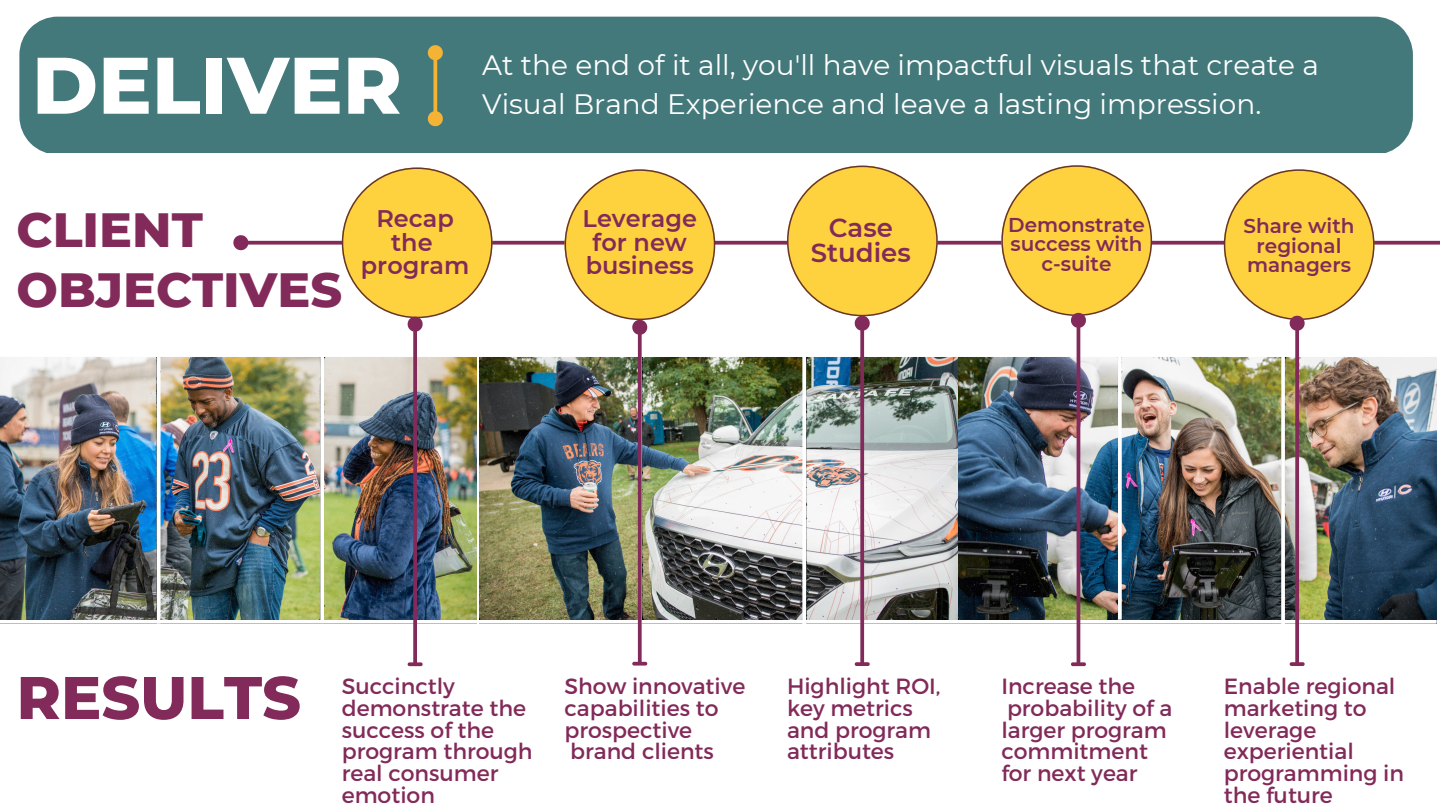
<style>
.page{position:relative;width:1440px;height:810px;background:#fff}
.page>*{position:absolute;margin:0;border:0;box-sizing:border-box;transform-origin:0 0}
.t1{font:800 80px "Montserrat";color:#fff}
.t2{font:800 60px "Montserrat";color:#822a59}
.t3{font:800 49px "Montserrat";color:#822a59}
.t4{font:28px "Montserrat";color:#fff}
.t5{font:600 26px/25.5px "Montserrat";color:#822a59;text-align:center}
.t6{font:600 24px/23.2px "Montserrat";color:#822a59;text-align:center}
.t7{font:22px/21.8px "Montserrat";color:#822a59}
.t8{font:600 20px/19.5px "Montserrat";color:#822a59;text-align:center}
</style>
<div class="page">
<div style="left:19px;top:17px;width:1394px;height:136px;background:#44797b"></div>
<svg style="left:433px;top:63px;width:4px;height:46px"></svg>
<svg style="left:425px;top:43px;width:21px;height:20px"></svg>
<svg style="left:425px;top:109px;width:21px;height:20px"></svg>
<svg style="left:251px;top:241px;width:1189px;height:4px;background:#8e406a"></svg>
<svg style="left:233px;top:235px;width:18px;height:16px"></svg>
<img style="left:1px;top:357px;width:476px;height:263px">
<img style="left:479px;top:357px;width:958px;height:263px">
<svg style="left:157px;top:357px;width:4px;height:263px"></svg>
<svg style="left:320px;top:357px;width:4px;height:263px"></svg>
<svg style="left:802px;top:357px;width:4px;height:263px"></svg>
<svg style="left:0;top:620px;width:1437px;height:4px"></svg>
<svg style="left:1118px;top:357px;width:4px;height:263px"></svg>
<svg style="left:1281px;top:357px;width:4px;height:267px"></svg>
<svg style="left:860px;top:333px;width:4px;height:329px"></svg>
<svg style="left:787px;top:166px;width:151px;height:167px"></svg>
<svg style="left:855px;top:662px;width:15px;height:4px"></svg>
<svg style="left:638px;top:337px;width:4px;height:325px"></svg>
<svg style="left:565px;top:169px;width:150px;height:168px"></svg>
<svg style="left:632px;top:662px;width:15px;height:4px"></svg>
<svg style="left:413px;top:334px;width:4px;height:328px"></svg>
<svg style="left:342px;top:167px;width:151px;height:167px"></svg>
<svg style="left:408px;top:662px;width:15px;height:4px"></svg>
<hr style="left:1077px;top:328px;width:3px;height:334px;background:#822a59">
<svg style="left:1001px;top:165px;width:151px;height:165px"></svg>
<svg style="left:1071px;top:662px;width:15px;height:4px"></svg>
<svg style="left:1295px;top:333px;width:4px;height:329px"></svg>
<svg style="left:1224px;top:169px;width:151px;height:164px"></svg>
<svg style="left:1290px;top:662px;width:15px;height:4px"></svg>
<h1 class="t1" style="left:32px;top:36px;width:371px">DELIVER</h1>
<p class="t4" style="left:482px;top:48px;width:838px">At the end of it all, you'll have impactful visuals that create a</p>
<p class="t4" style="left:482px;top:87px;width:781px">Visual Brand Experience and leave a lasting impression.</p>
<h3 class="t3" style="left:17px;top:200px;width:188px">CLIENT</h3>
<h3 class="t3" style="left:17px;top:260px;width:327px">OBJECTIVES</h3>
<p class="t6" style="left:361px;top:207px;width:110px">Recap the program</p>
<p class="t6" style="left:583px;top:207px;width:116px;text-align:left">Leverage for new business</p>
<p class="t5" style="left:811px;top:215px;width:101px">Case<br>Studies</p>
<p class="t8" style="left:1008px;top:215px;width:138px">Demonstrate success with c-suite</p>
<p class="t8" style="left:1243px;top:217px;width:113px">Share with regional managers</p>
<h2 class="t2" style="left:17px;top:661px;width:286px">RESULTS</h2>
<p class="t7" style="left:565px;top:674px;width:182px">Show innovative capabilities to prospective brand clients</p>
<p class="t7" style="left:787px;top:674px;width:155px">Highlight ROI, key metrics and program attributes</p>
<p class="t7" style="left:1001px;top:674px;width:172px">Increase the probability of a larger program commitment for next year</p>
<p class="t7" style="left:1224px;top:674px;width:182px">Enable regional marketing to leverage experiential programming in the future</p>
<p class="t7" style="left:342px;top:674px;width:192px">Succinctly demonstrate the success of the program through real consumer emotion</p>
</div>
